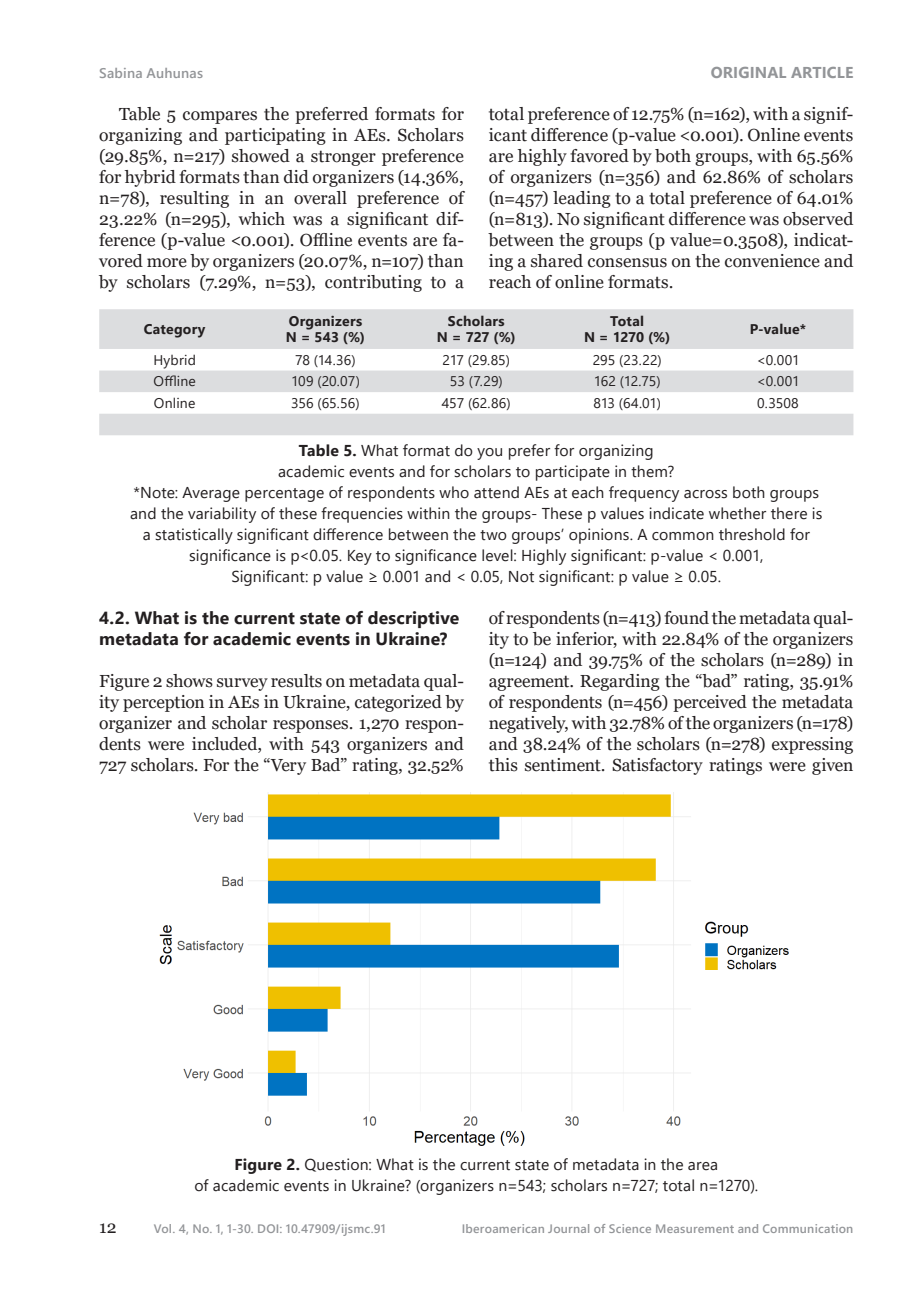
<style>
.page{position:relative;width:913px;height:1290px;background:#fff}
.page>*{position:absolute;margin:0;border:0;box-sizing:border-box;transform-origin:0 0}
.Párrafo_Español{font:17.5px/21px "Georgia";letter-spacing:-.005em;color:#231f20;text-align:justify}
.Subtítulo{font:700 17.5px/21px "Segoe UI";letter-spacing:.01em;color:#231f20}
.Pie_de_foto{font:15.75px/21px "Segoe UI";letter-spacing:.01em;color:#231f20;text-align:center}
.t1{font:700 15.75px "Segoe UI";letter-spacing:.005em;color:#939598}
.Tablas{font:14px "Segoe UI";letter-spacing:.005em;color:#231f20}
.Tablas-2{font:700 14px/15.8px "Segoe UI";letter-spacing:.015em;color:#231f20}
.Tablas-3{font:700 14px/15.8px "Segoe UI";letter-spacing:-.005em;color:#231f20;text-align:center}
.t2{font:600 14px "Segoe UI";letter-spacing:.015em;color:#939598}
.t3{font:600 12.25px "Segoe UI";letter-spacing:.02em;color:#939598}
.s1{font-weight:700}
</style>
<div class="page">
<svg style="left:99px;top:309px;width:754px;height:126px;fill:#dcdddf"></svg>
<img style="left:159px;top:792px;width:630px;height:354px">
<p class="t2" style="left:99px;top:60px;width:105px">Sabina Auhunas</p>
<p class="t1" style="left:710px;top:58px;width:144px">ORIGINAL ARTICLE</p>
<p class="Párrafo_Español" style="left:99px;top:104px;width:366px;text-indent:20px">Table 5 compares the preferred formats for organizing and participating in AEs. Scholars (29.85%, n=217) showed a stronger preference for hybrid formats than did organizers (14.36%, n=78), resulting in an overall preference of 23.22% (n=295), which was a significant dif&shy;ference (p-value &lt;0.001). Offline events are fa&shy;vored more by organizers (20.07%, n=107) than by scholars (7.29%, n=53), contributing to a</p>
<p class="Párrafo_Español" style="left:489px;top:104px;width:366px">total preference of 12.75% (n=162), with a signif&shy;icant difference (p-value &lt;0.001). Online events are highly favored by both groups, with 65.56% of organizers (n=356) and 62.86% of scholars (n=457) leading to a total preference of 64.01% (n=813). No significant difference was observed between the groups (p value=0.3508), indicat&shy;ing a shared consensus on the convenience and reach of online formats.</p>
<p class="Tablas-2" style="left:144px;top:320px;width:63px">Category</p>
<p class="Tablas-2" style="left:286px;top:312px;width:81px">Organizers<br>N = 543 (%)</p>
<p class="Tablas-2" style="left:437px;top:312px;width:80px;text-align:center">Scholars<br>N = 727 (%)</p>
<p class="Tablas-3" style="left:584px;top:312px;width:88px">Total<br>N = 1270 (%)</p>
<p class="Tablas-2" style="left:750px;top:320px;width:58px">P-value*</p>
<p class="Tablas" style="left:153px;top:347px;width:44px">Hybrid</p>
<p class="Tablas" style="left:295px;top:347px;width:62px">78 (14.36)</p>
<p class="Tablas" style="left:442px;top:347px;width:69px">217 (29.85)</p>
<p class="Tablas" style="left:593px;top:347px;width:70px">295 (23.22)</p>
<p class="Tablas" style="left:756px;top:347px;width:45px">&lt;0.001</p>
<p class="Tablas" style="left:153px;top:368px;width:44px">Offline</p>
<p class="Tablas" style="left:291px;top:368px;width:70px">109 (20.07)</p>
<p class="Tablas" style="left:450px;top:368px;width:54px">53 (7.29)</p>
<p class="Tablas" style="left:594px;top:368px;width:68px">162 (12.75)</p>
<p class="Tablas" style="left:756px;top:368px;width:45px">&lt;0.001</p>
<p class="Tablas" style="left:154px;top:390px;width:43px">Online</p>
<p class="Tablas" style="left:291px;top:390px;width:70px">356 (65.56)</p>
<p class="Tablas" style="left:442px;top:390px;width:70px">457 (62.86)</p>
<p class="Tablas" style="left:593px;top:390px;width:69px">813 (64.01)</p>
<p class="Tablas" style="left:757px;top:390px;width:43px">0.3508</p>
<p class="Pie_de_foto" style="left:130px;top:439px;width:694px"><span class="s1">Table 5.</span> What format do you prefer for organizing<br>academic events and for scholars to participate in them?<br>*Note: Average percentage of respondents who attend AEs at each frequency across both groups and the variability of these frequencies within the groups- These p values indicate whether there is a statistically significant difference between the two groups’ opinions. A common threshold for significance is p&lt;0.05. Key to significance level: Highly significant: p-value &lt; 0.001,<br>Significant: p value ≥ 0.001 and &lt; 0.05, Not significant: p value ≥ 0.05.</p>
<p class="Subtítulo" style="left:99px;top:606px;width:361px">4.2. What is the current state of descriptive metadata for academic events in Ukraine?</p>
<p class="Párrafo_Español" style="left:99px;top:671px;width:366px">Figure 2 shows survey results on metadata qual&shy;ity perception in AEs in Ukraine, categorized by organizer and scholar responses. 1,270 respon&shy;dents were included, with 543 organizers and 727 scholars. For the “Very Bad” rating, 32.52%</p>
<p class="Párrafo_Español" style="left:489px;top:608px;width:366px">of respondents (n=413) found the metadata qual&shy;ity to be inferior, with 22.84% of the organizers (n=124) and 39.75% of the scholars (n=289) in agreement. Regarding the “bad” rating, 35.91% of respondents (n=456) perceived the metadata negatively, with 32.78% of the organizers (n=178) and 38.24% of the scholars (n=278) expressing this sentiment. Satisfactory ratings were given</p>
<p class="Pie_de_foto" style="left:194px;top:1153px;width:565px"><span class="s1">Figure 2.</span> Question: What is the current state of metadata in the area<br>of academic events in Ukraine? (organizers n=543; scholars n=727; total n=1270).</p>
<p class="Párrafo_Español" style="left:99px;top:1217px;width:19px">12</p>
<p class="t3" style="left:154px;top:1217px;width:234px">Vol. 4, No. 1, 1-30. DOI: 10.47909/ijsmc.91</p>
<p class="t3" style="left:462px;top:1217px;width:393px">Iberoamerican Journal of Science Measurement and Communication</p>
</div>
